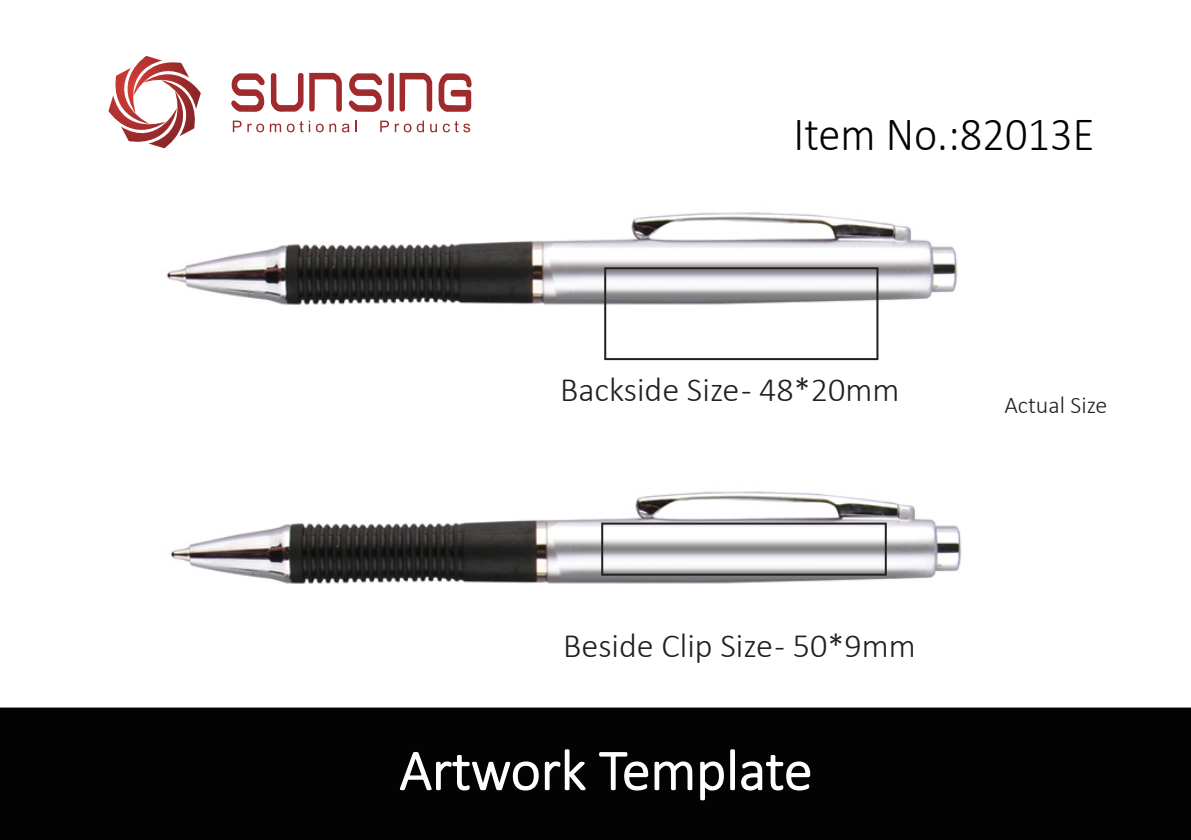
<style>
.page{position:relative;width:1191px;height:840px;background:#fff}
.page>*{position:absolute;margin:0;border:0;box-sizing:border-box;transform-origin:0 0}
.t1{font:300 57.8px "Calibri";color:#fff}
.t2{font:300 48px "Calibri";color:#030303;scale:.93 1}
.t3{font:300 34.2px "Calibri";color:#231f20}
.t4{font:300 24px "Calibri";color:#231f20}
</style>
<div class="page">
<img style="left:170px;top:491px;width:792px;height:93px">
<img style="left:166px;top:212px;width:792px;height:137px">
<div style="left:604px;top:267px;width:274px;height:93px;border:2px solid #231f20"></div>
<svg style="left:231px;top:73px;width:34px;height:39px"></svg>
<svg style="left:271px;top:73px;width:32px;height:39px"></svg>
<svg style="left:309px;top:73px;width:33px;height:39px"></svg>
<svg style="left:348px;top:73px;width:34px;height:39px"></svg>
<div style="left:388px;top:73px;width:6px;height:39px;background:#9f2b2d;border-radius:2px"></div>
<svg style="left:399px;top:73px;width:33px;height:39px"></svg>
<svg style="left:438px;top:73px;width:33px;height:39px"></svg>
<svg style="left:233px;top:121px;width:31px;height:11px"></svg>
<svg style="left:270px;top:123px;width:11px;height:9px"></svg>
<svg style="left:287px;top:121px;width:16px;height:11px"></svg>
<svg style="left:316px;top:123px;width:20px;height:9px"></svg>
<svg style="left:342px;top:121px;width:15px;height:11px"></svg>
<svg style="left:380px;top:121px;width:9px;height:11px"></svg>
<svg style="left:395px;top:123px;width:16px;height:9px"></svg>
<svg style="left:417px;top:121px;width:7px;height:11px"></svg>
<svg style="left:430px;top:124px;width:7px;height:8px"></svg>
<svg style="left:443px;top:121px;width:27px;height:11px"></svg>
<svg style="left:108px;top:56px;width:93px;height:93px"></svg>
<div style="left:0;top:711px;width:1191px;height:128px;background:#030303"></div>
<svg style="left:0;top:707px;width:1191px;height:4px;fill:#000"></svg>
<svg style="left:399px;top:745px;width:188px;height:51px"></svg>
<svg style="left:598px;top:750px;width:95px;height:40px"></svg>
<svg style="left:699px;top:747px;width:112px;height:54px"></svg>
<div style="left:601px;top:522px;width:285px;height:53px;border:2px solid #231f20"></div>
<h2 class="t2" style="left:793px;top:105px;width:325px">Item No.:82013E</h2>
<p class="t3" style="left:560px;top:368px;width:341px">Backside Size - 48*20mm</p>
<p class="t3" style="left:563px;top:624px;width:354px">Beside Clip Size - 50*9mm</p>
<h1 class="t1" style="left:399px;top:733px;width:414px">Artwork Template</h1>
<p class="t4" style="left:1004px;top:390px;width:104px">Actual Size</p>
</div>
